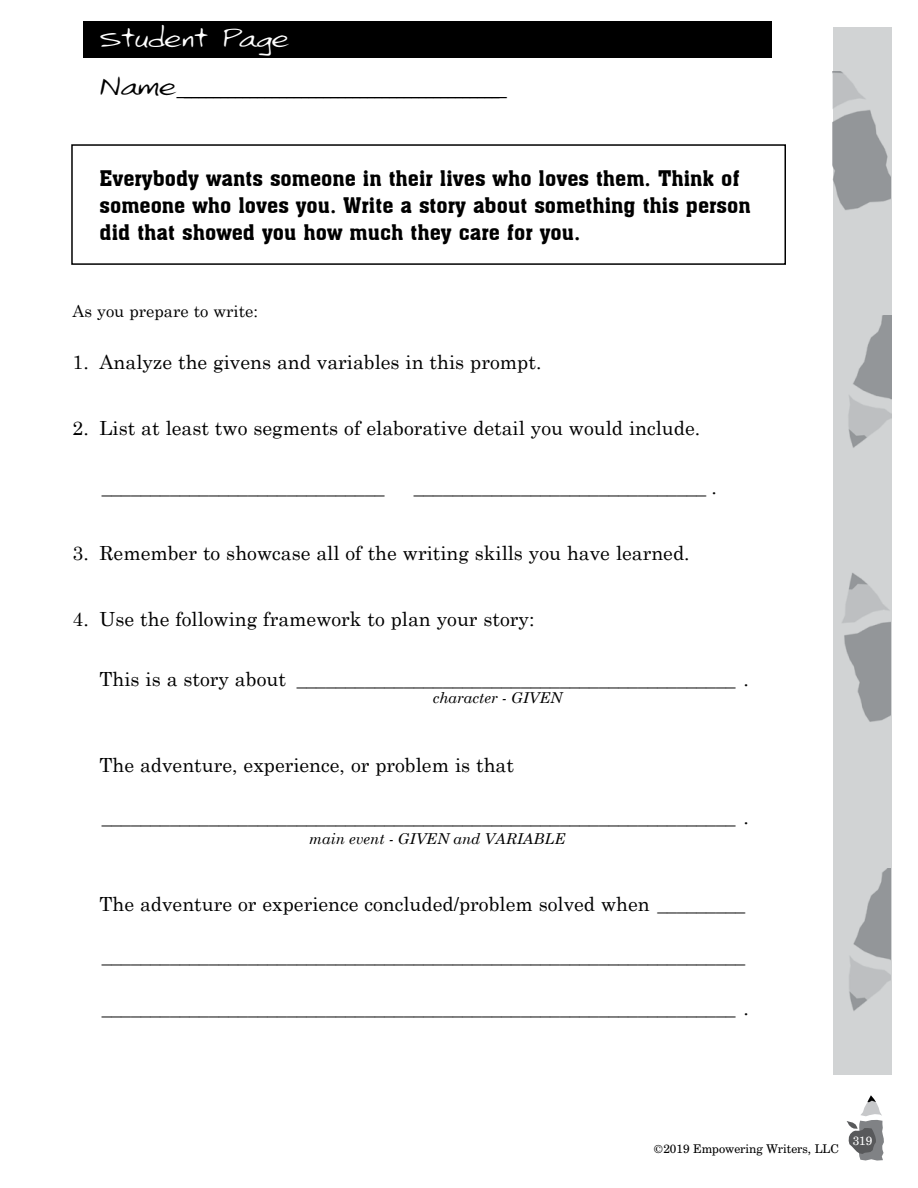
<style>
.page{position:relative;width:918px;height:1188px;background:#fff}
.page>*{position:absolute;margin:0;border:0;box-sizing:border-box;transform-origin:0 0}
.t1{font:25.5px "Century Schoolbook";color:#000;scale:1.15 1}
.t2{font:25.5px "Larkins Hand";color:#fff;scale:1.15 1}
.t3{font:21px/27px "Aachen BT";color:#000}
.t4{font:19.5px "Century Schoolbook";color:#000}
.t5{font:16.5px "Century Schoolbook";color:#000}
.t6{font:italic 15px "Century Schoolbook";color:#000}
.t7{font:12px "Century Schoolbook BT";color:#000}
.t8{font:12px "Century Schoolbook BT";color:#fff}
.s1{font-family:"Larkins Hand"}
</style>
<div class="page">
<svg style="left:847px;top:1095px;width:37px;height:66px"></svg>
<div style="left:83px;top:22px;width:689px;height:36px;background:#000"></div>
<div style="left:833px;top:28px;width:85px;height:1047px;background:#d1d3d4"></div>
<img style="left:842px;top:573px;width:49px;height:149px">
<img style="left:849px;top:868px;width:42px;height:143px">
<img style="left:833px;top:72px;width:58px;height:138px">
<img style="left:848px;top:315px;width:43px;height:133px">
<div style="left:892px;top:24px;width:26px;height:1079px;background:#fff"></div>
<div style="left:71px;top:144px;width:715px;height:121px;border:2px solid #000"></div>
<h1 class="t2" style="left:98px;top:24px;width:168px">Student Page</h1>
<h1 class="t1" style="left:98px;top:70px;width:357px"><span class="s1">N a m e</span> ____________________________________________</h1>
<p class="t3" style="left:100px;top:165px;width:653px">Everybody wants someone in their lives who loves them. Think of someone who loves you. Write a story about something this person did that showed you how much they care for you.</p>
<p class="t5" style="left:73px;top:300px;width:187px">As you prepare to write:</p>
<p class="t4" style="left:73px;top:350px;width:470px">1. Analyze the givens and variables in this prompt.</p>
<p class="t4" style="left:73px;top:416px;width:629px">2. List at least two segments of elaborative detail you would include.</p>
<p class="t4" style="left:102px;top:475px;width:284px">_____________________________</p>
<p class="t4" style="left:414px;top:475px;width:305px">______________________________ .</p>
<p class="t4" style="left:73px;top:541px;width:619px">3. Remember to showcase all of the writing skills you have learned.</p>
<p class="t4" style="left:73px;top:607px;width:463px">4. Use the following framework to plan your story:</p>
<p class="t4" style="left:100px;top:666px;width:651px">This is a story about _____________________________________________ .</p>
<p class="t6" style="left:433px;top:689px;width:131px">character - GIVEN</p>
<p class="t4" style="left:100px;top:753px;width:416px">The adventure, experience, or problem is that</p>
<p class="t4" style="left:102px;top:805px;width:649px">_________________________________________________________________ .</p>
<p class="t6" style="left:309px;top:829px;width:258px">main event - GIVEN and VARIABLE</p>
<p class="t4" style="left:100px;top:891px;width:647px">The adventure or experience concluded/problem solved when _________</p>
<p class="t4" style="left:102px;top:944px;width:645px">__________________________________________________________________</p>
<p class="t4" style="left:102px;top:996px;width:649px">_________________________________________________________________ .</p>
<p class="t7" style="left:654px;top:1141px;width:187px">©2019 Empowering Writers, LLC</p>
<p class="t8" style="left:853px;top:1133px;width:21px">319</p>
</div>
